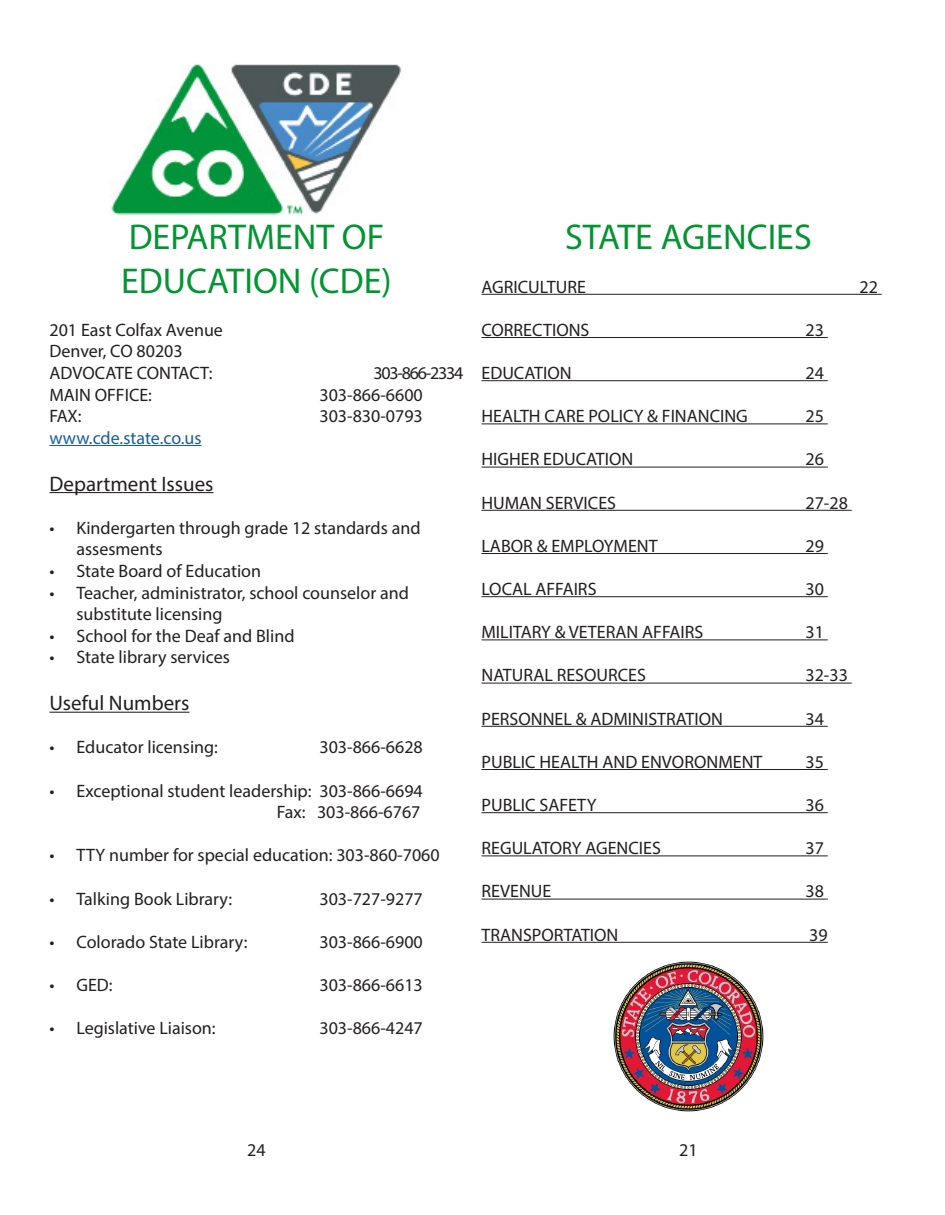
<style>
.page{position:relative;width:945px;height:1215px;background:#fff}
.page>*{position:absolute;margin:0;border:0;box-sizing:border-box;transform-origin:0 0}
.t1{font:36px "Myriad Pro";color:#039532}
.t2{font:21px "Myriad Pro";color:#231f20}
.t3{font:18px/21.6px "Myriad Pro";color:#231f20}
.t4{font:18px "Myriad Pro";color:#175d9e}
.t5{font:18px "Myriad Pro";letter-spacing:-.07em;color:#231f20}
</style>
<div class="page">
<hr style="left:482px;top:294px;width:400px;height:1px;background:#231f20">
<hr style="left:482px;top:337px;width:346px;height:1px;background:#231f20">
<hr style="left:482px;top:380px;width:346px;height:1px;background:#231f20">
<hr style="left:482px;top:423px;width:346px;height:1px;background:#231f20">
<hr style="left:482px;top:467px;width:346px;height:1px;background:#231f20">
<hr style="left:482px;top:510px;width:370px;height:1px;background:#231f20">
<hr style="left:482px;top:553px;width:346px;height:1px;background:#231f20">
<hr style="left:482px;top:596px;width:346px;height:1px;background:#231f20">
<hr style="left:482px;top:639px;width:346px;height:1px;background:#231f20">
<hr style="left:482px;top:683px;width:370px;height:1px;background:#231f20">
<hr style="left:482px;top:726px;width:346px;height:1px;background:#231f20">
<hr style="left:482px;top:769px;width:346px;height:1px;background:#231f20">
<hr style="left:482px;top:812px;width:346px;height:1px;background:#231f20">
<hr style="left:482px;top:855px;width:346px;height:1px;background:#231f20">
<hr style="left:482px;top:899px;width:346px;height:1px;background:#231f20">
<hr style="left:482px;top:942px;width:346px;height:1px;background:#231f20">
<hr style="left:50px;top:445px;width:152px;height:1px;background:#175d9e">
<hr style="left:50px;top:492px;width:164px;height:1px;background:#231f20">
<hr style="left:50px;top:712px;width:139px;height:1px;background:#231f20">
<img style="left:109px;top:64px;width:293px;height:152px">
<img style="left:613px;top:961px;width:151px;height:151px">
<p class="t1" style="left:129px;top:215px;width:257px">DEPARTMENT OF</p>
<p class="t1" style="left:121px;top:258px;width:272px">EDUCATION (CDE)</p>
<p class="t3" style="left:50px;top:319px;width:175px">201 East Colfax Avenue</p>
<p class="t3" style="left:50px;top:340px;width:135px">Denver, CO 80203</p>
<p class="t3" style="left:50px;top:362px;width:165px">ADVOCATE CONTACT:</p>
<p class="t5" style="left:374px;top:362px;width:91px">303-866-2334</p>
<p class="t3" style="left:50px;top:383px;width:104px">MAIN OFFICE:</p>
<p class="t3" style="left:320px;top:383px;width:105px">303-866-6600</p>
<p class="t3" style="left:50px;top:405px;width:34px">FAX:</p>
<p class="t3" style="left:320px;top:405px;width:105px">303-830-0793</p>
<p class="t4" style="left:50px;top:427px;width:154px">www.cde.state.co.us</p>
<p class="t2" style="left:50px;top:471px;width:166px">Department Issues</p>
<p class="t3" style="left:76px;top:517px;width:345px;text-indent:-27px">• Kindergarten through grade 12 standards and assesments</p>
<p class="t3" style="left:50px;top:560px;width:213px">• State Board of Education</p>
<p class="t3" style="left:76px;top:581px;width:334px;text-indent:-27px">• Teacher, administrator, school counselor and substitute licensing</p>
<p class="t3" style="left:50px;top:625px;width:247px">• School for the Deaf and Blind</p>
<p class="t3" style="left:50px;top:646px;width:182px">• State library services</p>
<p class="t2" style="left:50px;top:690px;width:141px">Useful Numbers</p>
<p class="t3" style="left:50px;top:736px;width:170px">• Educator licensing:</p>
<p class="t3" style="left:320px;top:736px;width:105px">303-866-6628</p>
<p class="t3" style="left:50px;top:779px;width:375px">• Exceptional student leadership: 303-866-6694</p>
<p class="t3" style="left:277px;top:801px;width:145px">Fax: 303-866-6767</p>
<p class="t3" style="left:50px;top:844px;width:392px">• TTY number for special education: 303-860-7060</p>
<p class="t3" style="left:50px;top:887px;width:184px">• Talking Book Library:</p>
<p class="t3" style="left:320px;top:887px;width:105px">303-727-9277</p>
<p class="t3" style="left:50px;top:931px;width:200px">• Colorado State Library:</p>
<p class="t3" style="left:320px;top:931px;width:105px">303-866-6900</p>
<p class="t3" style="left:50px;top:974px;width:65px">• GED:</p>
<p class="t3" style="left:320px;top:974px;width:105px">303-866-6613</p>
<p class="t3" style="left:50px;top:1017px;width:168px">• Legislative Liaison:</p>
<p class="t3" style="left:320px;top:1017px;width:105px">303-866-4247</p>
<p class="t1" style="left:565px;top:215px;width:248px">STATE AGENCIES</p>
<p class="t3" style="left:482px;top:275px;width:106px">AGRICULTURE</p>
<p class="t3" style="left:860px;top:275px;width:20px">22</p>
<p class="t3" style="left:482px;top:319px;width:109px">CORRECTIONS</p>
<p class="t3" style="left:806px;top:319px;width:20px">23</p>
<p class="t3" style="left:482px;top:362px;width:92px">EDUCATION</p>
<p class="t3" style="left:806px;top:362px;width:20px">24</p>
<p class="t3" style="left:482px;top:405px;width:268px">HEALTH CARE POLICY &amp; FINANCING</p>
<p class="t3" style="left:806px;top:405px;width:20px">25</p>
<p class="t3" style="left:482px;top:448px;width:153px">HIGHER EDUCATION</p>
<p class="t3" style="left:806px;top:448px;width:20px">26</p>
<p class="t3" style="left:482px;top:491px;width:136px">HUMAN SERVICES</p>
<p class="t3" style="left:806px;top:491px;width:44px">27-28</p>
<p class="t3" style="left:482px;top:535px;width:178px">LABOR &amp; EMPLOYMENT</p>
<p class="t3" style="left:806px;top:535px;width:20px">29</p>
<p class="t3" style="left:482px;top:578px;width:117px">LOCAL AFFAIRS</p>
<p class="t3" style="left:806px;top:578px;width:20px">30</p>
<p class="t3" style="left:482px;top:621px;width:223px">MILITARY &amp; VETERAN AFFAIRS</p>
<p class="t3" style="left:806px;top:621px;width:20px">31</p>
<p class="t3" style="left:482px;top:664px;width:166px">NATURAL RESOURCES</p>
<p class="t3" style="left:806px;top:664px;width:44px">32-33</p>
<p class="t3" style="left:482px;top:707px;width:243px">PERSONNEL &amp; ADMINISTRATION</p>
<p class="t3" style="left:806px;top:707px;width:20px">34</p>
<p class="t3" style="left:482px;top:751px;width:282px">PUBLIC HEALTH AND ENVORONMENT</p>
<p class="t3" style="left:806px;top:751px;width:20px">35</p>
<p class="t3" style="left:482px;top:794px;width:117px">PUBLIC SAFETY</p>
<p class="t3" style="left:806px;top:794px;width:20px">36</p>
<p class="t3" style="left:482px;top:837px;width:181px">REGULATORY AGENCIES</p>
<p class="t3" style="left:806px;top:837px;width:20px">37</p>
<p class="t3" style="left:482px;top:880px;width:71px">REVENUE</p>
<p class="t3" style="left:806px;top:880px;width:20px">38</p>
<p class="t3" style="left:482px;top:923px;width:138px">TRANSPORTATION</p>
<p class="t3" style="left:809px;top:923px;width:20px">39</p>
<p class="t3" style="left:247px;top:1138px;width:20px">24</p>
<p class="t3" style="left:679px;top:1138px;width:20px">21</p>
</div>
